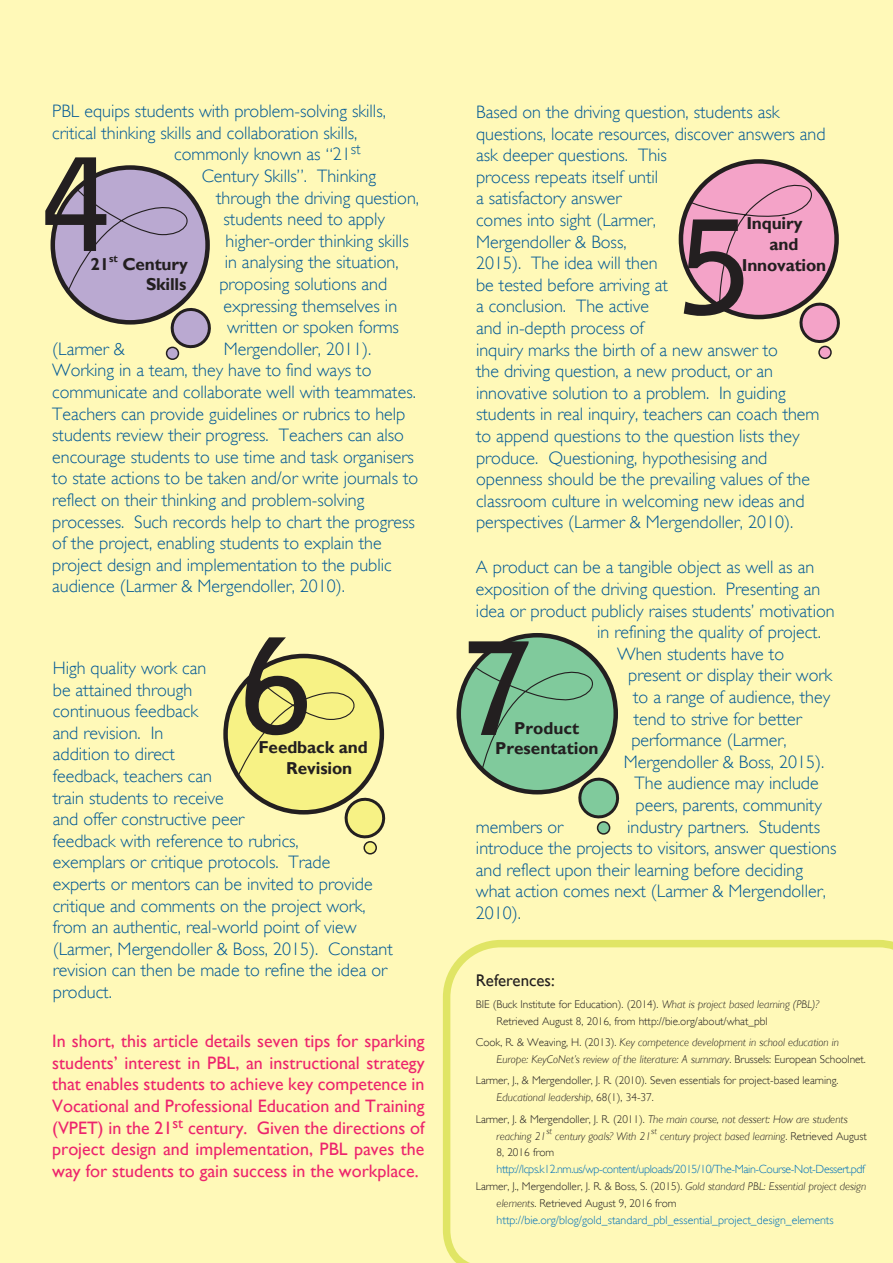
<style>
.page{position:relative;width:893px;height:1263px;background:#fff9b8}
.page>*{position:absolute;margin:0;border:0;box-sizing:border-box;transform-origin:0 0}
.t1{font:700 127.5px "Bell Gothic Std";color:#231f20}
.t2{font:300 18px/21.6px "Gill Sans";color:#005996}
.t3{font:18px/21.6px "Gill Sans";color:#ed246d;text-align:justify}
.t4{font:700 17.25px/20.7px "Gill Sans";letter-spacing:-.01em;color:#231f20;text-align:right}
.t5{font:16.95px "Gill Sans";color:#231f20}
.t6{font:300 11.85px "Gill Sans";letter-spacing:-.03em;color:#0072bb}
.t7{font:300 11.85px "Gill Sans";color:#0072bb}
.t8{font:300 11.25px/17px "Gill Sans";color:#231f20}
.t9{font:italic 300 11.25px/17px "Gill Sans";color:#231f20}
.t10{font:italic 300 9px "Gill Sans";color:#231f20}
.s1{font-style:italic}
.s2{font-style:normal}
</style>
<div class="page">
<svg style="left:53px;top:167px;width:155px;height:155px;background:#a696b9"></svg>
<div style="left:51px;top:165px;width:159px;height:160px;border:4px solid #231f20;border-radius:50%"></div>
<svg style="left:166px;top:304px;width:45px;height:47px"></svg>
<div style="left:67px;top:189px;width:126px;height:104px;background:#baa9d1"></div>
<svg style="left:681px;top:161px;width:156px;height:156px;background:#be819d"></svg>
<div style="left:819px;top:346px;width:12px;height:12px;background:#f4a3c8;border-radius:50%"></div>
<div style="left:818px;top:346px;width:14px;height:13px;border:2px solid #231f20;border-radius:50%"></div>
<svg style="left:688px;top:180px;width:152px;height:167px"></svg>
<div style="left:226px;top:656px;width:156px;height:156px;background:#f7f285;border-radius:50%"></div>
<div style="left:223px;top:654px;width:161px;height:160px;border:4px solid #231f20;border-radius:50%"></div>
<svg style="left:340px;top:793px;width:46px;height:50px"></svg>
<div style="left:364px;top:842px;width:12px;height:12px;background:#f7f285;border-radius:50%"></div>
<div style="left:363px;top:841px;width:14px;height:13px;border:2px solid #231f20;border-radius:50%"></div>
<svg style="left:237px;top:673px;width:122px;height:103px"></svg>
<svg style="left:459px;top:635px;width:157px;height:157px;background:#72b089"></svg>
<svg style="left:474px;top:666px;width:146px;height:156px"></svg>
<svg style="left:442px;top:940px;width:451px;height:323px"></svg>
<div style="left:598px;top:822px;width:12px;height:12px;background:#80ca9c;border-radius:50%"></div>
<div style="left:597px;top:821px;width:13px;height:14px;border:2px solid #231f20;border-radius:50%"></div>
<div style="left:167px;top:347px;width:11px;height:12px;background:#baa9d1;border-radius:50%"></div>
<div style="left:166px;top:347px;width:13px;height:13px;border:2px solid #231f20;border-radius:50%"></div>
<p class="t2" style="left:52px;top:100px;width:335px">PBL equips students with problem-solving skills,</p>
<p class="t2" style="left:52px;top:122px;width:307px">critical thinking skills and collaboration skills,</p>
<p class="t2" style="left:174px;top:143px;width:188px">commonly known as “21<sup>st</sup></p>
<p class="t2" style="left:202px;top:165px;width:176px">Century Skills”. Thinking</p>
<p class="t2" style="left:216px;top:187px;width:204px">through the driving question,</p>
<p class="t2" style="left:224px;top:208px;width:163px">students need to apply</p>
<p class="t2" style="left:226px;top:230px;width:185px">higher-order thinking skills</p>
<p class="t2" style="left:225px;top:251px;width:175px">in analysing the situation,</p>
<p class="t2" style="left:219px;top:273px;width:169px">proposing solutions and</p>
<p class="t2" style="left:223px;top:295px;width:175px">expressing themselves in</p>
<p class="t2" style="left:227px;top:316px;width:173px">written or spoken forms</p>
<p class="t2" style="left:52px;top:338px;width:74px">(Larmer &amp;</p>
<h1 class="t1" style="left:41px;top:128px;width:72px">4</h1>
<p class="t4" style="left:91px;top:253px;width:99px">21<sup>st</sup> Century<br>Skills</p>
<p class="t2" style="left:52px;top:338px;width:367px;text-indent:172px">Mergendoller, 2011).<br>Working in a team, they have to find ways to communicate and collaborate well with teammates.<br>Teachers can provide guidelines or rubrics to help students review their progress. Teachers can also encourage students to use time and task organisers to state actions to be taken and/or write journals to reflect on their thinking and problem-solving processes. Such records help to chart the progress of the project, enabling students to explain the project design and implementation to the public audience (Larmer &amp; Mergendoller, 2010).</p>
<h1 class="t1" style="left:242px;top:609px;width:72px">6</h1>
<p class="t4" style="left:286px;top:737px;width:83px;text-align:left;text-indent:-28px">Feedback and<br>Revision</p>
<p class="t2" style="left:53px;top:657px;width:341px">High quality work can<br>be attained through<br>continuous feedback<br>and revision. In<br>addition to direct<br>feedback, teachers can<br>train students to receive<br>and offer constructive peer<br>feedback with reference to rubrics,<br>exemplars or critique protocols. Trade<br>experts or mentors can be invited to provide critique and comments on the project work, from an authentic, real-world point of view (Larmer, Mergendoller &amp; Boss, 2015). Constant revision can then be made to refine the idea or product.</p>
<p class="t3" style="left:52px;top:1030px;width:374px">In short, this article details seven tips for sparking students’ interest in PBL, an instructional strategy that enables students to achieve key competence in Vocational and Professional Education and Training (VPET) in the 21<sup>st</sup> century. Given the directions of project design and implementation, PBL paves the way for students to gain success in the workplace.</p>
<p class="t2" style="left:476px;top:101px;width:351px">Based on the driving question, students ask questions, locate resources, discover answers and ask deeper questions. This<br>process repeats itself until<br>a satisfactory answer<br>comes into sight (Larmer,<br>Mergendoller &amp; Boss,<br>2015). The idea will then<br>be tested before arriving at<br>a conclusion. The active<br>and in-depth process of<br>inquiry marks the birth of a new answer to<br>the driving question, a new product, or an innovative solution to a problem. In guiding students in real inquiry, teachers can coach them to append questions to the question lists they produce. Questioning, hypothesising and openness should be the prevailing values of the classroom culture in welcoming new ideas and perspectives (Larmer &amp; Mergendoller, 2010).</p>
<h1 class="t1" style="left:680px;top:190px;width:72px">5</h1>
<p class="t4" style="left:746px;top:213px;width:58px">Inquiry</p>
<p class="t4" style="left:769px;top:234px;width:30px">and</p>
<p class="t4" style="left:742px;top:255px;width:86px">Innovation</p>
<p class="t2" style="left:476px;top:556px;width:340px">A product can be a tangible object as well as an</p>
<p class="t2" style="left:476px;top:578px;width:346px">exposition of the driving question. Presenting an</p>
<p class="t2" style="left:476px;top:600px;width:360px">idea or product publicly raises students’ motivation</p>
<p class="t2" style="left:597px;top:621px;width:225px">in refining the quality of project.</p>
<p class="t2" style="left:617px;top:643px;width:168px">When students have to</p>
<p class="t2" style="left:628px;top:664px;width:205px">present or display their work</p>
<p class="t2" style="left:633px;top:686px;width:198px">to a range of audience, they</p>
<p class="t2" style="left:634px;top:708px;width:170px">tend to strive for better</p>
<p class="t2" style="left:631px;top:729px;width:157px">performance (Larmer,</p>
<p class="t2" style="left:624px;top:751px;width:202px">Mergendoller &amp; Boss, 2015).</p>
<p class="t2" style="left:635px;top:772px;width:186px">The audience may include</p>
<p class="t2" style="left:636px;top:794px;width:188px">peers, parents, community</p>
<p class="t2" style="left:476px;top:816px;width:89px">members or</p>
<h1 class="t1" style="left:464px;top:612px;width:72px">7</h1>
<p class="t4" style="left:495px;top:718px;width:105px;text-align:center">Product<br>Presentation</p>
<p class="t2" style="left:476px;top:816px;width:362px;text-indent:151px">industry partners. Students introduce the projects to visitors, answer questions and reflect upon their learning before deciding what action comes next (Larmer &amp; Mergendoller, 2010).</p>
<p class="t5" style="left:476px;top:970px;width:81px">References:</p>
<p class="t8" style="left:497px;top:995px;width:324px;text-indent:-21px">BIE (Buck Institute for Education). (2014). <span class="s1">What is project based learning (PBL)?<br></span>Retrieved August 8, 2016, from http://bie.org/about/what_pbl</p>
<p class="t9" style="left:497px;top:1034px;width:371px;text-indent:-21px"><span class="s2">Cook, R. &amp; Weaving, H. (2013).</span> Key competence development in school education in<br>Europe: KeyCoNet’s review of the literature: A summary<span class="s2">. Brussels: European Schoolnet.</span></p>
<p class="t8" style="left:497px;top:1072px;width:343px;text-indent:-21px">Larmer, J., &amp; Mergendoller, J. R. (2010). Seven essentials for project-based learning.<br><span class="s1">Educational leadership</span>, 68(1), 34-37.</p>
<p class="t9" style="left:497px;top:1110px;width:353px;text-indent:-21px"><span class="s2">Larmer, J. &amp; Mergendoller, J. R. (2011).</span> The main course, not dessert: How are students reaching 21</p>
<p class="t10" style="left:546px;top:1125px;width:7px">st</p>
<p class="t10" style="left:651px;top:1125px;width:7px">st</p>
<p class="t9" style="left:660px;top:1127px;width:208px">century project based learning<span class="s2">. Retrieved August</span></p>
<p class="t9" style="left:555px;top:1127px;width:98px">century goals? With 21</p>
<p class="t8" style="left:497px;top:1144px;width:59px">8, 2016 from</p>
<p class="t6" style="left:497px;top:1162px;width:370px">http://lcps.k12.nm.us/wp-content/uploads/2015/10/The-Main-Course-Not-Dessert.pdf</p>
<p class="t8" style="left:497px;top:1178px;width:371px;text-indent:-21px">Larmer, J., Mergendoller, J. R. &amp; Boss, S. (2015). <span class="s1">Gold standard PBL: Essential project design elements</span>. Retrieved August 9, 2016 from</p>
<p class="t7" style="left:497px;top:1213px;width:339px">http://bie.org/blog/gold_standard_pbl_essential_project_design_elements</p>
</div>
